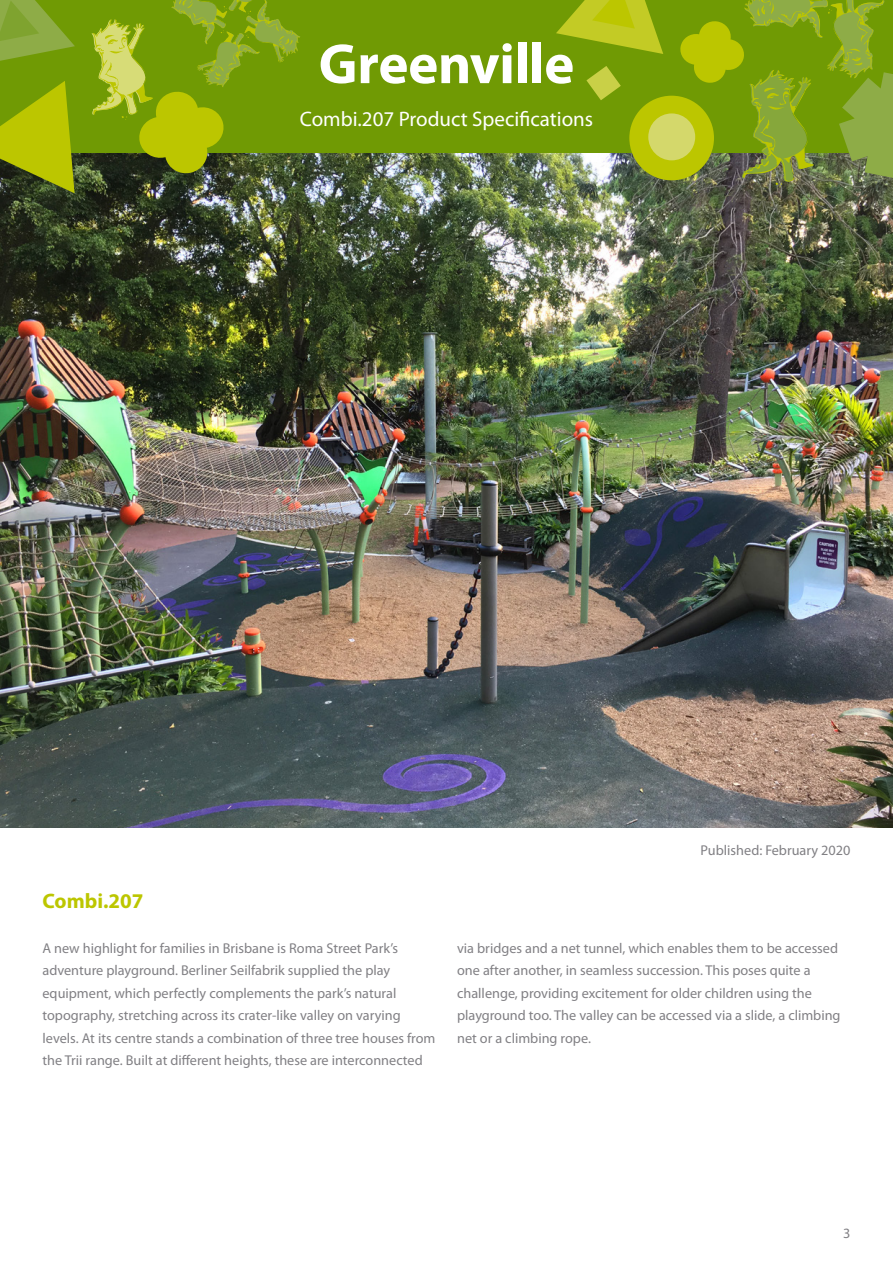
<style>
.page{position:relative;width:893px;height:1263px;background:#fff}
.page>*{position:absolute;margin:0;border:0;box-sizing:border-box;transform-origin:0 0}
.t1{font:700 57px "Myriad Pro";letter-spacing:-.01em;color:#fff}
.t2{font:21px "Myriad Pro";color:#fff}
.t3{font:700 21px "Myriad Pro";color:#bcc600}
.t4{font:14.25px/22.5px "Myriad Pro";color:#818084}
</style>
<div class="page">
<img style="left:0;top:153px;width:893px;height:674px">
<div style="left:0;top:0;width:893px;height:153px;background:#709a04"></div>
<svg style="left:0;top:0;width:75px;height:61px"></svg>
<svg style="left:0;top:81px;width:75px;height:112px"></svg>
<svg style="left:556px;top:0;width:107px;height:54px"></svg>
<div style="left:629px;top:96px;width:85px;height:84px;background:#bcc600;border-radius:50%"></div>
<div style="left:648px;top:113px;width:47px;height:47px;background:#d4d86b;border-radius:50%"></div>
<svg style="left:586px;top:66px;width:35px;height:34px"></svg>
<svg style="left:91px;top:0;width:210px;height:175px"></svg>
<svg style="left:679px;top:0;width:214px;height:187px"></svg>
<h1 class="t1" style="left:319px;top:27px;width:257px">Greenville</h1>
<h2 class="t2" style="left:300px;top:106px;width:295px">Combi.207 Product Specifications</h2>
<p class="t4" style="left:701px;top:839px;width:151px">Published: February 2020</p>
<h2 class="t3" style="left:43px;top:887px;width:103px">Combi.207</h2>
<p class="t4" style="left:43px;top:936px;width:394px">A new highlight for families in Brisbane is Roma Street Park’s adventure playground. Berliner Seilfabrik supplied the play equipment, which perfectly complements the park’s natural topography, stretching across its crater-like valley on varying levels. At its centre stands a combination of three tree houses from the Trii range. Built at different heights, these are interconnected</p>
<p class="t4" style="left:457px;top:936px;width:385px">via bridges and a net tunnel, which enables them to be accessed one after another, in seamless succession. This poses quite a challenge, providing excitement for older children using the playground too. The valley can be accessed via a slide, a climbing net or a climbing rope.</p>
<p class="t4" style="left:843px;top:1221px;width:9px">3</p>
</div>
